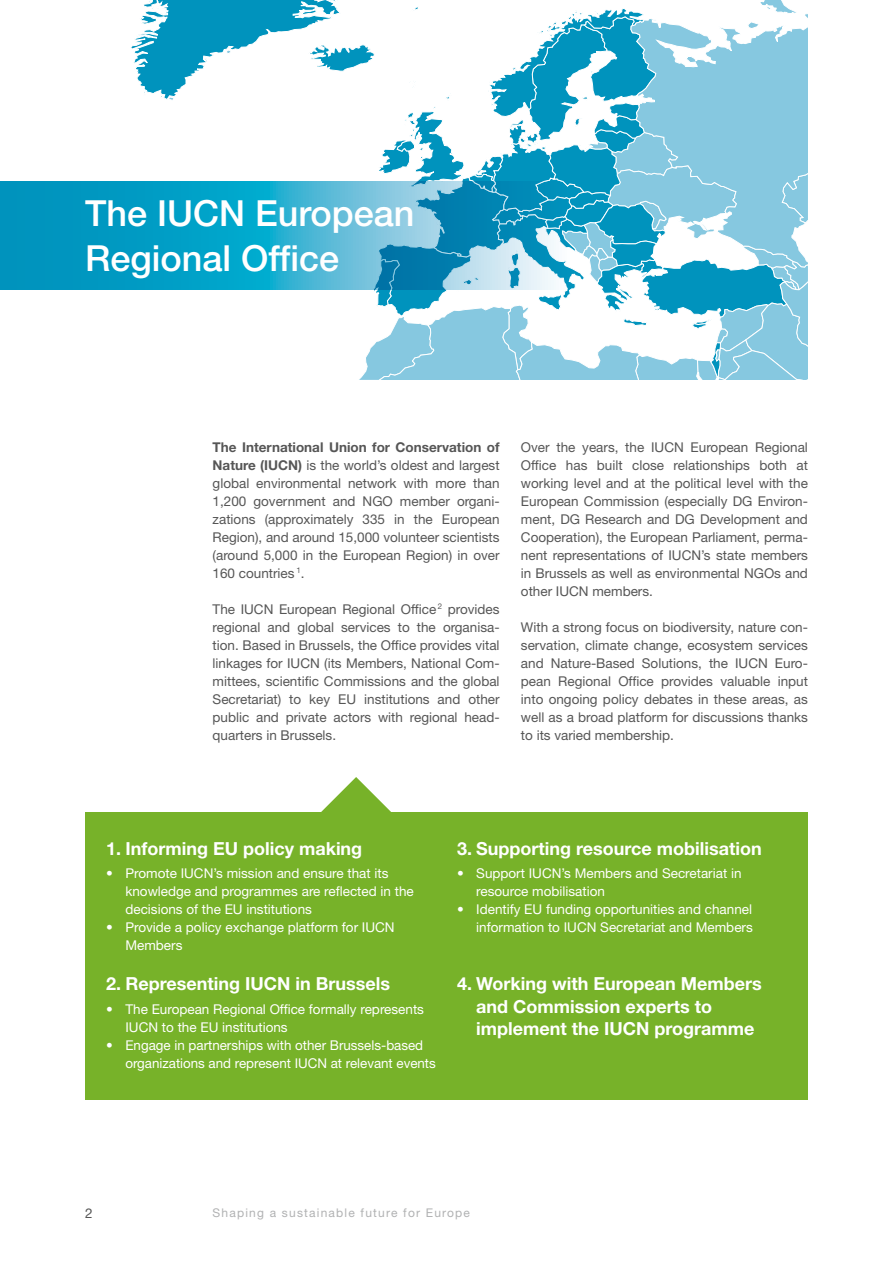
<style>
.page{position:relative;width:893px;height:1263px;background:#fff}
.page>*{position:absolute;margin:0;border:0;box-sizing:border-box;transform-origin:0 0}
.t1{font:500 36px/45px "Helvetica Neue LT Std";color:#fff}
.t2{font:700 18px/22.5px "Helvetica Neue LT Std";color:#fff}
.t3{font:13.5px/18px "Helvetica Neue LT Std";color:#565656;text-align:justify}
.t4{font:13.5px/18px "Helvetica Neue LT Std";color:#fff}
.t5{font:12px "Helvetica Neue LT Std";letter-spacing:.1em;color:#b1b2b3}
.s1{font-weight:700}
</style>
<div class="page">
<svg style="left:85px;top:0;width:723px;height:380px"></svg>
<svg style="left:0;top:182px;width:700px;height:108px;background:#36abcc"></svg>
<div style="left:85px;top:812px;width:723px;height:287px;background:#77b229"></div>
<svg style="left:321px;top:777px;width:70px;height:35px"></svg>
<h1 class="t1" style="left:85px;top:191px;width:331px">The IUCN European<br>Regional Office</h1>
<p class="t3" style="left:213px;top:438px;width:289px"><span class="s1">The International Union for Conservation of Nature (IUCN)</span> is the world’s oldest and largest global environmental network with more than 1,200 government and NGO member organi&shy;zations (approximately 335 in the European Region), and around 15,000 volunteer scientists (around 5,000 in the European Region) in over 160 countries <sup>1</sup>.</p>
<p class="t3" style="left:213px;top:600px;width:289px">The IUCN European Regional Office <sup>2</sup> provides regional and global services to the organisa&shy;tion. Based in Brussels, the Office provides vital linkages for IUCN (its Members, National Com&shy;mittees, scientific Commissions and the global Secretariat) to key EU institutions and other public and private actors with regional head&shy;quarters in Brussels.</p>
<p class="t3" style="left:521px;top:438px;width:289px">Over the years, the IUCN European Regional Office has built close relationships both at working level and at the political level with the European Commission (especially DG Environ&shy;ment, DG Research and DG Development and Cooperation), the European Parliament, perma&shy;nent representations of IUCN’s state members in Brussels as well as environmental NGOs and other IUCN members.</p>
<p class="t3" style="left:521px;top:618px;width:289px">With a strong focus on biodiversity, nature con&shy;servation, climate change, ecosystem services and Nature-Based Solutions, the IUCN Euro&shy;pean Regional Office provides valuable input into ongoing policy debates in these areas, as well as a broad platform for discussions thanks to its varied membership.</p>
<h2 class="t2" style="left:106px;top:836px;width:257px">1. Informing EU policy making</h2>
<p class="t4" style="left:125px;top:864px;width:290px;text-indent:-19px">• Promote IUCN’s mission and ensure that its knowledge and programmes are reflected in the decisions of the EU institutions</p>
<p class="t4" style="left:125px;top:918px;width:271px;text-indent:-19px">• Provide a policy exchange platform for IUCN<br>Members</p>
<h2 class="t2" style="left:106px;top:972px;width:285px">2. Representing IUCN in Brussels</h2>
<p class="t4" style="left:125px;top:1000px;width:300px;text-indent:-19px">• The European Regional Office formally represents<br>IUCN to the EU institutions</p>
<p class="t4" style="left:125px;top:1036px;width:312px;text-indent:-19px">• Engage in partnerships with other Brussels-based organizations and represent IUCN at relevant events</p>
<h2 class="t2" style="left:457px;top:836px;width:306px">3. Supporting resource mobilisation</h2>
<p class="t4" style="left:476px;top:864px;width:267px;text-indent:-19px">• Support IUCN’s Members and Secretariat in resource mobilisation</p>
<p class="t4" style="left:457px;top:900px;width:297px;text-align:right">• Identify EU funding opportunities and channel information to IUCN Secretariat and Members</p>
<h2 class="t2" style="left:476px;top:972px;width:287px;text-indent:-19px">4. Working with European Members and Commission experts to implement the IUCN programme</h2>
<p class="t3" style="left:85px;top:1204px;width:9px">2</p>
<p class="t5" style="left:213px;top:1205px;width:259px">Shaping a sustainable future for Europe</p>
</div>
